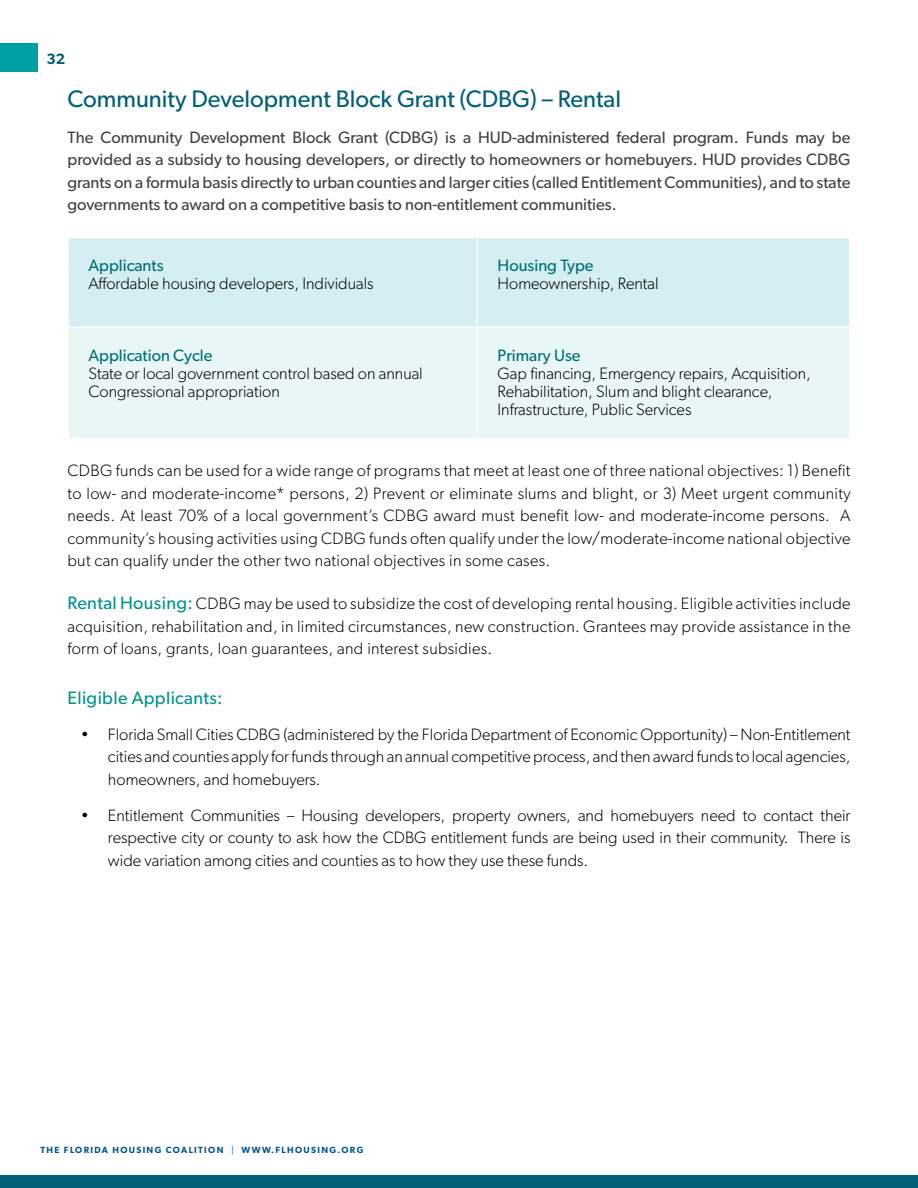
<style>
.page{position:relative;width:918px;height:1188px;background:#fff}
.page>*{position:absolute;margin:0;border:0;box-sizing:border-box;transform-origin:0 0}
.t1{font:24px "Gibson";color:#006077}
.t2{font:18px "Gibson";letter-spacing:.02em;color:#00928f}
.t3{font:300 16.5px/22.5px "Gibson";color:#000;text-align:justify}
.t4{font:16.5px/22.5px "Gibson";color:#414042;text-align:justify}
.t5{font:16.5px "Gibson";color:#007173}
.t6{font:600 15px "Gibson";color:#006077}
.t7{font:600 9px "Gibson";letter-spacing:.15em;color:#00538b}
.s1{font-weight:400;font-size:18px;color:#00928f}
.s2{color:#40a5b8}
</style>
<div class="page">
<div style="left:0;top:44px;width:38px;height:28px;background:#009ea5"></div>
<div style="left:0;top:1175px;width:918px;height:13px;background:#006077"></div>
<div style="left:69px;top:238px;width:780px;height:89px;background:#d5eef2"></div>
<div style="left:69px;top:328px;width:780px;height:110px;background:#e9f6f7"></div>
<hr style="left:477px;top:238px;width:1px;height:89px;background:#fff">
<hr style="left:477px;top:328px;width:1px;height:110px;background:#fff">
<p class="t6" style="left:46px;top:50px;width:20px">32</p>
<h1 class="t1" style="left:68px;top:84px;width:555px">Community Development Block Grant (CDBG) – Rental</h1>
<p class="t4" style="left:68px;top:126px;width:785px">The Community Development Block Grant (CDBG) is a HUD-administered federal program. Funds may be provided as a subsidy to housing developers, or directly to homeowners or homebuyers. HUD provides CDBG grants on a formula basis directly to urban counties and larger cities (called Entitlement Communities), and to state governments to award on a competitive basis to non-entitlement communities.</p>
<p class="t5" style="left:88px;top:255px;width:77px">Applicants</p>
<p class="t3" style="left:88px;top:272px;width:287px">Affordable housing developers, Individuals</p>
<p class="t5" style="left:88px;top:345px;width:125px">Application Cycle</p>
<p class="t3" style="left:88px;top:364px;width:336px;line-height:18px">State or local government control based on annual<br>Congressional appropriation</p>
<p class="t5" style="left:498px;top:255px;width:98px">Housing Type</p>
<p class="t3" style="left:498px;top:272px;width:163px">Homeownership, Rental</p>
<p class="t5" style="left:498px;top:345px;width:85px">Primary Use</p>
<p class="t3" style="left:498px;top:364px;width:315px;line-height:18px;text-align:left">Gap financing, Emergency repairs, Acquisition,<br>Rehabilitation, Slum and blight clearance,<br>Infrastructure, Public Services</p>
<p class="t3" style="left:68px;top:459px;width:785px">CDBG funds can be used for a wide range of programs that meet at least one of three national objectives: 1) Benefit to low- and moderate-income* persons, 2) Prevent or eliminate slums and blight, or 3) Meet urgent community needs. At least 70% of a local government’s CDBG award must benefit low- and moderate-income persons. A community’s housing activities using CDBG funds often qualify under the low/moderate-income national objective but can qualify under the other two national objectives in some cases.</p>
<p class="t3" style="left:68px;top:592px;width:785px"><span class="s1">Rental Housing:</span> CDBG may be used to subsidize the cost of developing rental housing. Eligible activities include acquisition, rehabilitation and, in limited circumstances, new construction. Grantees may provide assistance in the form of loans, grants, loan guarantees, and interest subsidies.</p>
<p class="t2" style="left:68px;top:687px;width:157px">Eligible Applicants:</p>
<p class="t3" style="left:108px;top:722px;width:744px;text-indent:-27px">• Florida Small Cities CDBG (administered by the Florida Department of Economic Opportunity) – Non-Entitlement cities and counties apply for funds through an annual competitive process, and then award funds to local agencies, homeowners, and homebuyers.</p>
<p class="t3" style="left:108px;top:803px;width:744px;text-indent:-27px">• Entitlement Communities – Housing developers, property owners, and homebuyers need to contact their respective city or county to ask how the CDBG entitlement funds are being used in their community. There is wide variation among cities and counties as to how they use these funds.</p>
<p class="t7" style="left:40px;top:1144px;width:324px">THE FLORIDA HOUSING COALITION <span class="s2">|</span> WWW.FLHOUSING.ORG</p>
</div>
